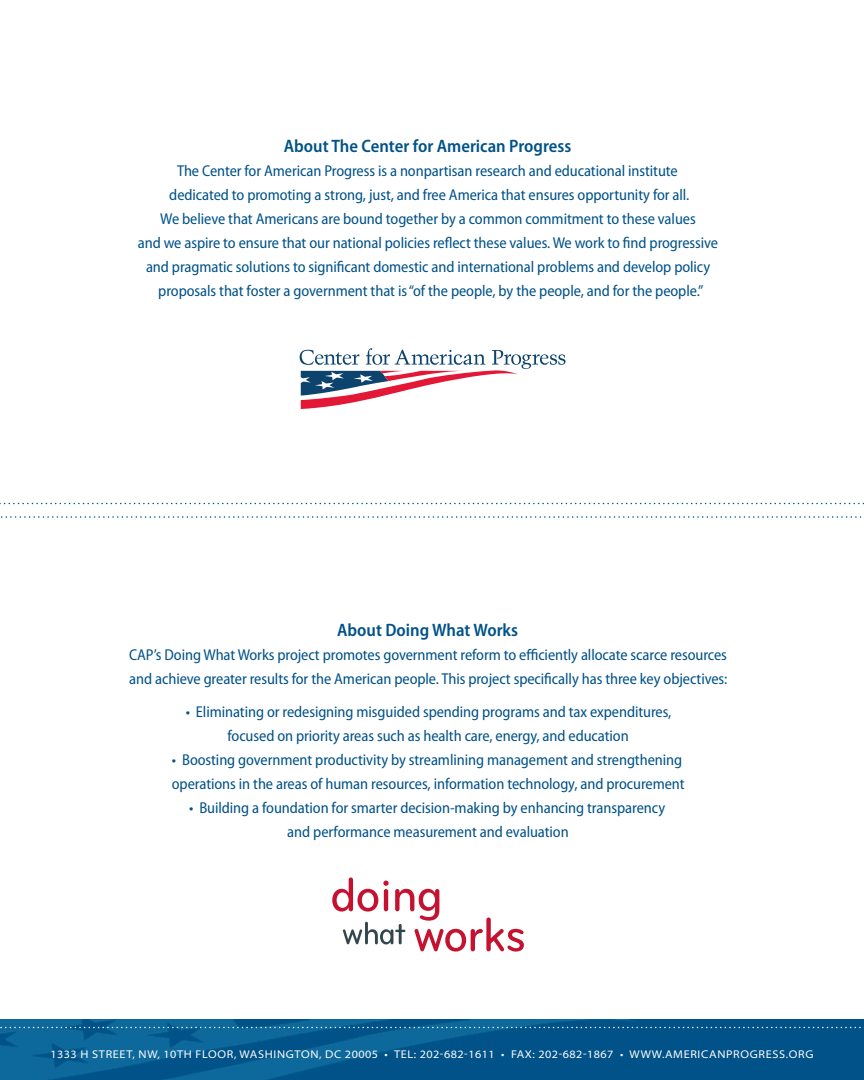
<style>
.page{position:relative;width:864px;height:1080px;background:#fff}
.page>*{position:absolute;margin:0;border:0;box-sizing:border-box;transform-origin:0 0}
.t1{font:600 semi-condensed 18px "Myriad Pro";color:#005288}
.t2{font:semi-condensed 15.75px/24px "Myriad Pro";letter-spacing:-.005em;color:#005288;text-align:center}
.t3{font:semi-expanded 11.25px "Myriad Pro";letter-spacing:.04em;color:#fff}
.t4{font:semi-expanded 11.25px "Myriad Pro";letter-spacing:.06em;color:#fff}
</style>
<div class="page">
<img style="left:0;top:1019px;width:864px;height:61px">
<svg style="left:0;top:1027px;width:864px;height:1px"></svg>
<svg style="left:300px;top:348px;width:266px;height:61px"></svg>
<svg style="left:0;top:503px;width:864px;height:1px"></svg>
<svg style="left:1px;top:516px;width:861px;height:2px"></svg>
<svg style="left:332px;top:877px;width:192px;height:75px"></svg>
<p class="t1" style="left:284px;top:136px;width:289px">About The Center for American Progress</p>
<p class="t2" style="left:138px;top:159px;width:582px">The Center for American Progress is a nonpartisan research and educational institute<br>dedicated to promoting a strong, just, and free America that ensures opportunity for all.<br>We believe that Americans are bound together by a common commitment to these values<br>and we aspire to ensure that our national policies reflect these values. We work to find progressive and pragmatic solutions to significant domestic and international problems and develop policy proposals that foster a government that is “of the people, by the people, and for the people.”</p>
<p class="t1" style="left:337px;top:620px;width:182px">About Doing What Works</p>
<p class="t2" style="left:129px;top:643px;width:600px;text-align:left">CAP’s Doing What Works project promotes government reform to efficiently allocate scarce resources and achieve greater results for the American people. This project specifically has three key objectives:</p>
<p class="t2" style="left:186px;top:700px;width:487px">• Eliminating or redesigning misguided spending programs and tax expenditures, focused on priority areas such as health care, energy, and education</p>
<p class="t2" style="left:172px;top:748px;width:514px;text-align:left">• Boosting government productivity by streamlining management and strengthening operations in the areas of human resources, information technology, and procurement</p>
<p class="t2" style="left:189px;top:796px;width:478px">• Building a foundation for smarter decision-making by enhancing transparency and performance measurement and evaluation</p>
<p class="t3" style="left:50px;top:1048px;width:584px">1333 H STREET, NW, 10TH FLOOR, WASH IN GTON, DC 20005 • TEL: 202-682-1611 • FAX: 202-682-1867 • WWW</p>
<p class="t4" style="left:662px;top:1048px;width:153px">.AMERICAN PROGRESS.ORG</p>
</div>
